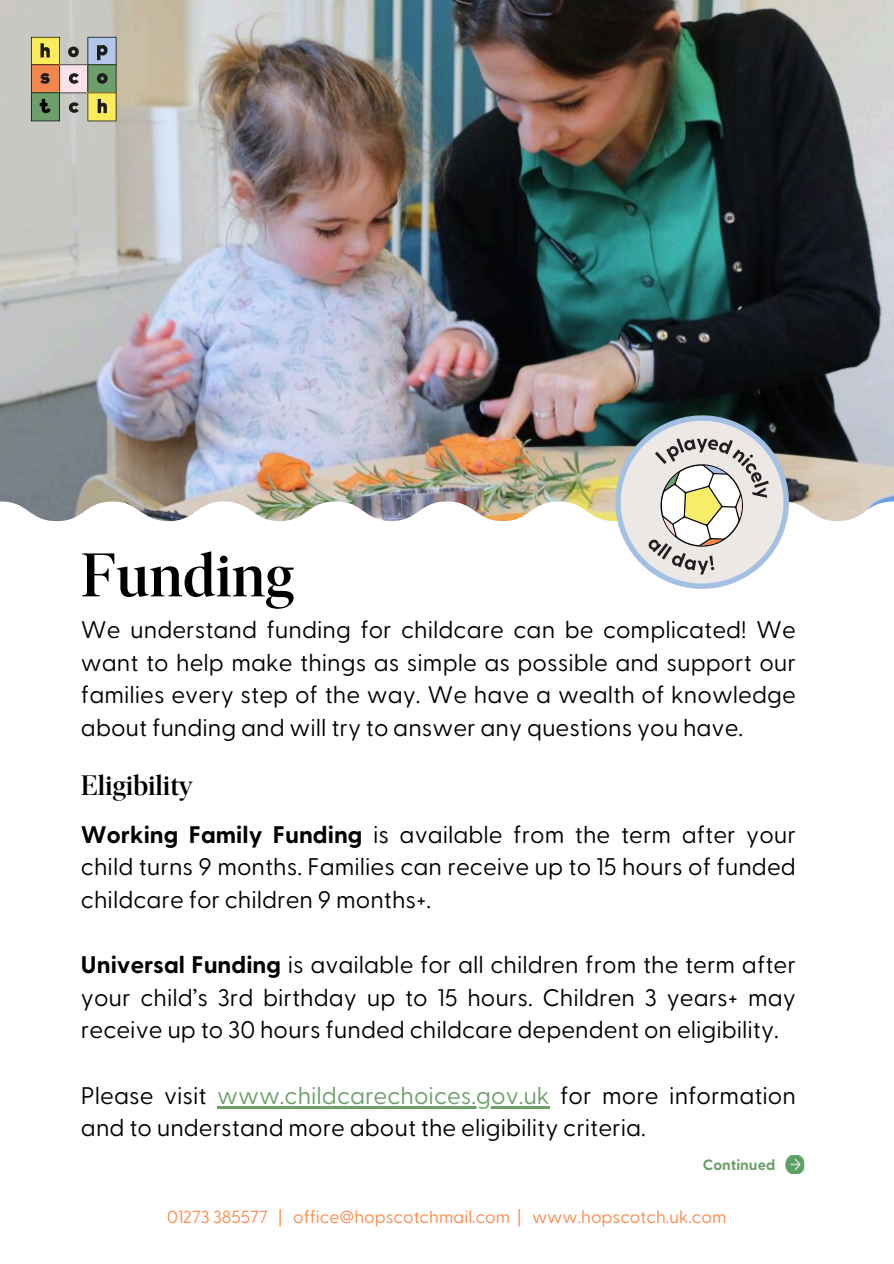
<style>
.page{position:relative;width:894px;height:1264px;background:#fff}
.page>*{position:absolute;margin:0;border:0;box-sizing:border-box;transform-origin:0 0}
.t1{font:500 61.35px "Ivar Display";color:#000}
.t2{font:500 28.5px "Ivar Display";color:#000}
.t3{font:24px/32.7px "Greycliff CF";color:#000;text-align:justify}
.t4{font:17.55px "Greycliff CF";color:#fd884a}
.t5{font:700 15px "Greycliff CF";color:#6d9f6b}
.s1{font-weight:700}
.s2{color:#6d9f6b}
</style>
<div class="page">
<img style="left:0;top:0;width:893px;height:501px">
<img style="left:0;top:501px;width:893px;height:21px">
<svg style="left:31px;top:37px;width:85px;height:84px"></svg>
<img style="left:785px;top:1155px;width:19px;height:19px">
<svg style="left:590px;top:390px;width:223px;height:199px"></svg>
<svg style="left:646px;top:435px;width:124px;height:140px"></svg>
<hr style="left:217px;top:1105px;width:332px;height:3px;background:#6d9f6b">
<p class="t1" style="left:81px;top:550px;width:214px">Funding</p>
<p class="t3" style="left:81px;top:611px;width:716px">We understand funding for childcare can be complicated! We want to help make things as simple as possible and support our families every step of the way. We have a wealth of knowledge about funding and will try to answer any questions you have.</p>
<h3 class="t2" style="left:81px;top:773px;width:113px">Eligibility</h3>
<h1 class="t3" style="left:81px;top:816px;width:716px"><span class="s1">Working Family Funding</span> is available from the term after your child turns 9 months. Families can receive up to 15 hours of funded childcare for children 9 months+.</h1>
<h3 class="t3" style="left:81px;top:947px;width:716px"><span class="s1">Universal Funding</span> is available for all children from the term after your child’s 3rd birthday up to 15 hours. Children 3 years+ may receive up to 30 hours funded childcare dependent on eligibility.</h3>
<h2 class="t3" style="left:81px;top:1077px;width:716px">Please visit <span class="s2">www.childcarechoices.gov.uk</span> for more information</h2>
<h3 class="t3" style="left:81px;top:1110px;width:566px">and to understand more about the eligibility criteria.</h3>
<h3 class="t5" style="left:702px;top:1155px;width:74px">Continued</h3>
<p class="t4" style="left:167px;top:1205px;width:560px">01273 385577 | office@hopscotchmail.com | www.hopscotch.uk.com</p>
</div>
